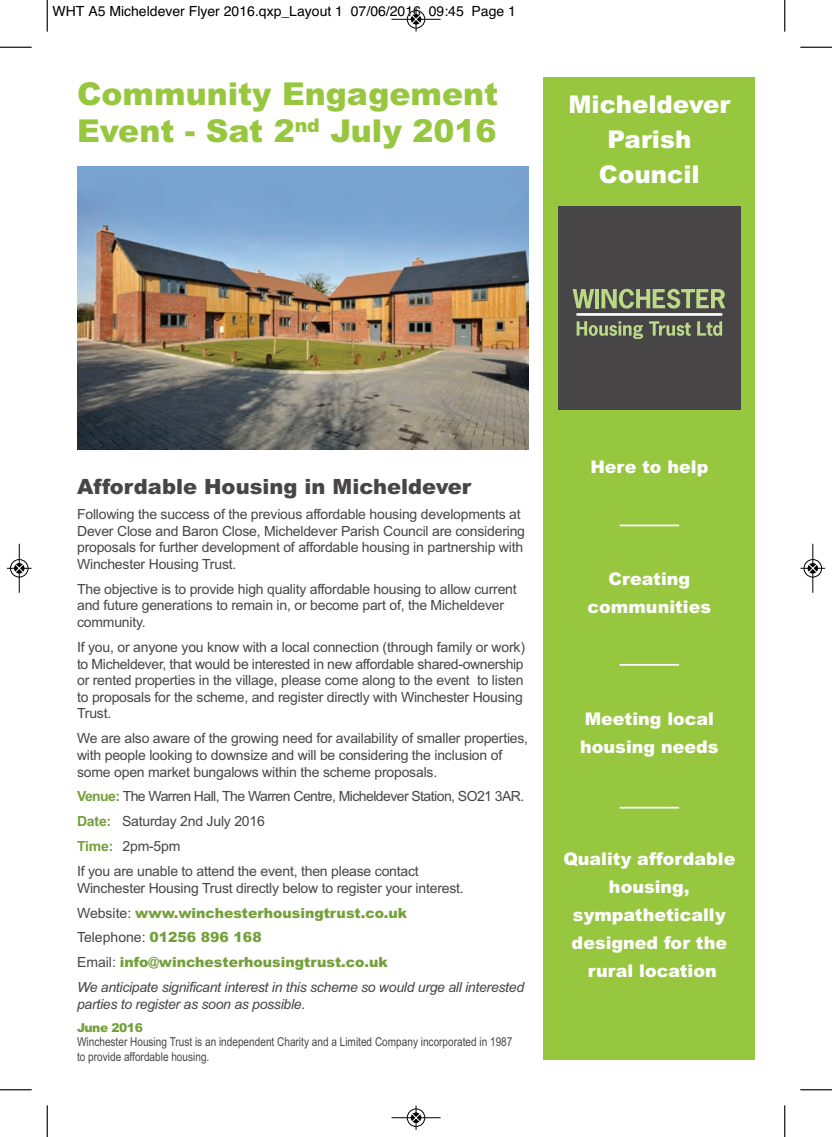
<style>
.page{position:relative;width:832px;height:1137px;background:#fff}
.page>*{position:absolute;margin:0;border:0;box-sizing:border-box;transform-origin:0 0}
.t1{font:900 31.5px/37.8px "Arial";color:#97c63f}
.t2{font:900 24.5px/35px "Arial";color:#fff;text-align:center}
.t3{font:900 21px "Arial";color:#484546}
.t4{font:900 17.5px/28px "Arial";color:#fff;text-align:center}
.t5{font:14px/16.6px "Arial";letter-spacing:-.015em;color:#484546}
.t6{font:14px "Helvetica";color:#000}
.t7{font:italic 14px "Arial";letter-spacing:-.02em;color:#484546}
.t8{font:12.25px/14.5px "Arial Narrow";color:#484546}
.t9{font:900 12.25px "Arial";letter-spacing:-.035em;color:#74a03a}
.s1{font-weight:700;color:#74a03a}
.s2{font-weight:900;color:#74a03a}
.s3{font-style:italic}
</style>
<div class="page">
<div style="left:543px;top:77px;width:211px;height:982px;background:#97c63f"></div>
<div style="left:558px;top:207px;width:181px;height:202px;background:#484546"></div>
<svg style="left:572px;top:289px;width:22px;height:19px"></svg>
<hr style="left:595px;top:289px;width:3px;height:19px;background:#bbda88">
<svg style="left:601px;top:289px;width:124px;height:19px"></svg>
<svg style="left:576px;top:321px;width:66px;height:18px"></svg>
<svg style="left:649px;top:321px;width:41px;height:15px"></svg>
<svg style="left:697px;top:321px;width:24px;height:15px"></svg>
<hr style="left:576px;top:313px;width:145px;height:3px;background:#fff">
<hr style="left:619px;top:524px;width:59px;height:2px;background:#fff">
<hr style="left:619px;top:663px;width:59px;height:2px;background:#fff">
<hr style="left:619px;top:806px;width:59px;height:2px;background:#fff">
<img style="left:77px;top:166px;width:451px;height:283px">
<hr style="left:47px;top:0;width:1px;height:32px;background:#000">
<hr style="left:0;top:47px;width:32px;height:1px;background:#000">
<hr style="left:784px;top:0;width:1px;height:32px;background:#000">
<hr style="left:800px;top:47px;width:31px;height:1px;background:#000">
<hr style="left:47px;top:1105px;width:1px;height:31px;background:#000">
<hr style="left:0;top:1089px;width:32px;height:1px;background:#000">
<hr style="left:784px;top:1105px;width:1px;height:31px;background:#000">
<hr style="left:800px;top:1089px;width:31px;height:1px;background:#000">
<div style="left:406px;top:10px;width:19px;height:19px;border:1px solid #fff;border-radius:50%"></div>
<hr style="left:391px;top:19px;width:49px;height:1px;background:#000">
<div style="left:407px;top:10px;width:18px;height:18px;border:1px solid #000;border-radius:50%"></div>
<svg style="left:411px;top:7px;width:9px;height:25px"></svg>
<div style="left:406px;top:1108px;width:19px;height:18px;border:1px solid #fff;border-radius:50%"></div>
<hr style="left:391px;top:1117px;width:49px;height:1px;background:#000">
<div style="left:407px;top:1108px;width:18px;height:18px;border:1px solid #000;border-radius:50%"></div>
<svg style="left:411px;top:1105px;width:9px;height:24px"></svg>
<div style="left:10px;top:559px;width:19px;height:18px;border:1px solid #fff;border-radius:50%"></div>
<hr style="left:19px;top:543px;width:1px;height:49px;background:#000">
<div style="left:10px;top:559px;width:18px;height:18px;border:1px solid #000;border-radius:50%"></div>
<div style="left:14px;top:563px;width:10px;height:10px;background:#000;border-radius:50%"></div>
<svg style="left:7px;top:563px;width:25px;height:9px"></svg>
<hr style="left:812px;top:543px;width:1px;height:49px;background:#000">
<div style="left:803px;top:559px;width:18px;height:18px;border:1px solid #000;border-radius:50%"></div>
<svg style="left:800px;top:563px;width:24px;height:9px"></svg>
<p class="t6" style="left:52px;top:3px;width:465px">WHT A5 Micheldever Flyer 2016.qxp_Layout 1 07/06/2016 09:45 Page 1</p>
<h1 class="t1" style="left:77px;top:75px;width:422px">Community Engagement<br>Event - Sat 2<sup>nd</sup> July 2016</h1>
<h2 class="t2" style="left:568px;top:87px;width:163px">Micheldever<br>Parish<br>Council</h2>
<h3 class="t3" style="left:77px;top:474px;width:395px">Affordable Housing in Micheldever</h3>
<p class="t5" style="left:77px;top:506px;width:449px">Following the success of the previous affordable housing developments at Dever Close and Baron Close, Micheldever Parish Council are considering proposals for further development of affordable housing in partnership with Winchester Housing Trust.</p>
<p class="t5" style="left:77px;top:580px;width:441px">The objective is to provide high quality affordable housing to allow current and future generations to remain in, or become part of, the Micheldever community.</p>
<p class="t5" style="left:77px;top:638px;width:449px">If you, or anyone you know with a local connection (through family or work) to Micheldever, that would be interested in new affordable shared-ownership or rented properties in the village, please come along to the event to listen to proposals for the scheme, and register directly with Winchester Housing Trust.</p>
<p class="t5" style="left:77px;top:730px;width:452px">We are also aware of the growing need for availability of smaller properties, with people looking to downsize and will be considering the inclusion of some open market bungalows within the scheme proposals.</p>
<p class="t5" style="left:77px;top:784px;width:448px;line-height:24.8px"><span class="s1">Venue:</span> The Warren Hall, The Warren Centre, Micheldever Station, SO21 3AR.<br><span class="s1">Date:</span> Saturday 2nd July 2016<br><span class="s1">Time:</span> 2pm-5pm<br>If you are unable to attend the event, then please contact</p>
<p class="t5" style="left:77px;top:875px;width:448px;line-height:24.8px">Winchester Housing Trust directly below to register your interest.<br>Website: <span class="s2">www.winchesterhousingtrust.co.uk<br></span>Telephone: <span class="s2">01256 896 168<br></span>Email: <span class="s2">info@winchesterhousingtrust.co.uk<br></span><span class="s3">We anticipate significant interest in this scheme so would urge all interested</span></p>
<p class="t7" style="left:77px;top:995px;width:229px">parties to register as soon as possible.</p>
<p class="t9" style="left:77px;top:1020px;width:67px">June 2016</p>
<p class="t8" style="left:77px;top:1034px;width:436px">Winchester Housing Trust is an independent Charity and a Limited Company incorporated in 1987 to provide affordable housing.</p>
<p class="t4" style="left:590px;top:452px;width:119px">Here to help</p>
<p class="t4" style="left:587px;top:564px;width:125px">Creating communities</p>
<p class="t4" style="left:580px;top:704px;width:140px;text-align:left">Meeting local housing needs</p>
<p class="t4" style="left:563px;top:844px;width:173px">Quality affordable housing, sympathetically designed for the rural location</p>
</div>
